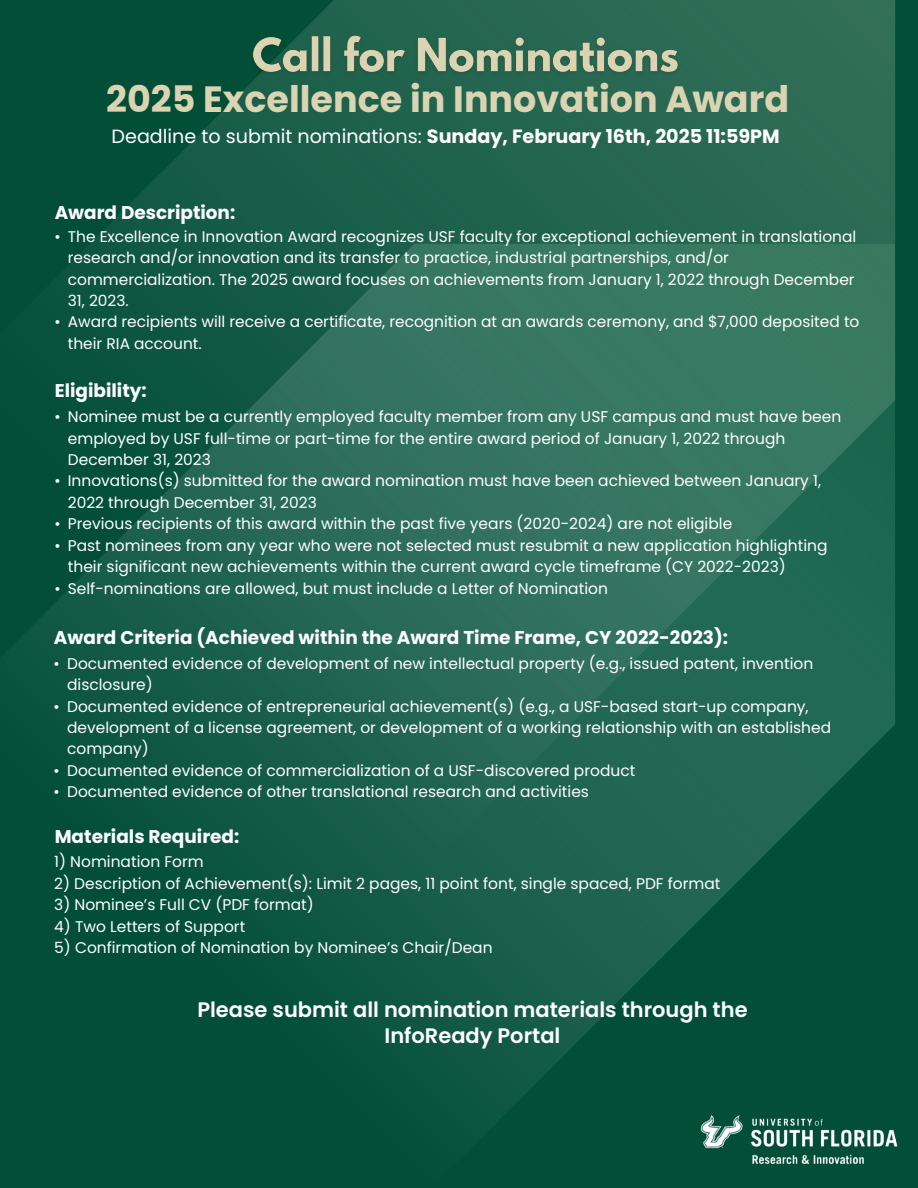
<style>
.page{position:relative;width:918px;height:1188px;background:#024e37}
.page>*{position:absolute;margin:0;border:0;box-sizing:border-box;transform-origin:0 0}
.t1{font:700 36.6px "Poppins";color:#dbd4b3}
.t2{font:600 21px/25.2px "Poppins";color:#fff;text-align:center}
.t3{font:700 19.2px "Poppins";color:#fff}
.t4{font:700 18.45px "Poppins";color:#fff}
.t5{font:15.45px/21.5px "Poppins";color:#fff}
.s1{font-weight:400}
.s2{font-family:"Times New Roman"}
</style>
<div class="page">
<img style="left:256px;top:880px;width:483px;height:241px">
<img style="left:18px;top:0;width:877px;height:880px">
<img style="left:685px;top:1105px;width:213px;height:59px">
<img style="left:244px;top:30px;width:442px;height:56px">
<h1 class="t1" style="left:106px;top:78px;width:685px">2025 Excellence in Innovation Award</h1>
<p class="t3" style="left:112px;top:125px;width:670px"><span class="s1">Deadline to submit nominations:</span> Sunday, February 16th, 2025 11:59PM</p>
<p class="t4" style="left:55px;top:202px;width:182px">Award Description:</p>
<p class="t5" style="left:68px;top:226px;width:790px;text-indent:-13px"><span class="s2">•</span> The Excellence in Innovation Award recognizes USF faculty for exceptional achievement in translational research and/or innovation and its transfer to practice, industrial partnerships, and/or commercialization. The 2025 award focuses on achievements from January 1, 2022 through December 31, 2023.</p>
<p class="t5" style="left:68px;top:311px;width:793px;text-indent:-13px"><span class="s2">•</span> Award recipients will receive a certificate, recognition at an awards ceremony, and $7,000 deposited to their RIA account.</p>
<p class="t4" style="left:55px;top:380px;width:94px">Eligibility:</p>
<p class="t5" style="left:68px;top:406px;width:775px;text-indent:-13px"><span class="s2">•</span> Nominee must be a currently employed faculty member from any USF campus and must have been employed by USF full-time or part-time for the entire award period of January 1, 2022 through<br>December 31, 2023</p>
<p class="t5" style="left:68px;top:470px;width:755px;text-indent:-13px"><span class="s2">•</span> Innovations(s) submitted for the award nomination must have been achieved between January 1,<br>2022 through December 31, 2023</p>
<p class="t5" style="left:55px;top:513px;width:679px"><span class="s2">•</span> Previous recipients of this award within the past five years (2020-2024) are not eligible</p>
<p class="t5" style="left:68px;top:535px;width:761px;text-indent:-13px"><span class="s2">•</span> Past nominees from any year who were not selected must resubmit a new application highlighting their significant new achievements within the current award cycle timeframe (CY 2022-2023)</p>
<p class="t5" style="left:55px;top:578px;width:555px"><span class="s2">•</span> Self-nominations are allowed, but must include a Letter of Nomination</p>
<p class="t4" style="left:54px;top:627px;width:676px">Award Criteria (Achieved within the Award Time Frame, CY 2022-2023):</p>
<p class="t5" style="left:67px;top:653px;width:748px;text-indent:-13px"><span class="s2">•</span> Documented evidence of development of new intellectual property (e.g., issued patent, invention disclosure)</p>
<p class="t5" style="left:67px;top:695px;width:766px;text-indent:-13px"><span class="s2">•</span> Documented evidence of entrepreneurial achievement(s) (e.g., a USF-based start-up company, development of a license agreement, or development of a working relationship with an established company)</p>
<p class="t5" style="left:54px;top:760px;width:583px"><span class="s2">•</span> Documented evidence of commercialization of a USF-discovered product</p>
<p class="t5" style="left:54px;top:781px;width:537px"><span class="s2">•</span> Documented evidence of other translational research and activities</p>
<p class="t4" style="left:55px;top:826px;width:186px">Materials Required:</p>
<p class="t5" style="left:54px;top:851px;width:151px">1) Nomination Form</p>
<p class="t5" style="left:54px;top:873px;width:668px">2) Description of Achievement(s): Limit 2 pages, 11 point font, single spaced, PDF format</p>
<p class="t5" style="left:54px;top:894px;width:261px">3) Nominee’s Full CV (PDF format)</p>
<p class="t5" style="left:54px;top:916px;width:193px">4) Two Letters of Support</p>
<p class="t5" style="left:54px;top:937px;width:440px">5) Confirmation of Nomination by Nominee’s Chair/Dean</p>
<h2 class="t2" style="left:197px;top:998px;width:552px">Please submit all nomination materials through the<br>InfoReady Portal</h2>
</div>
